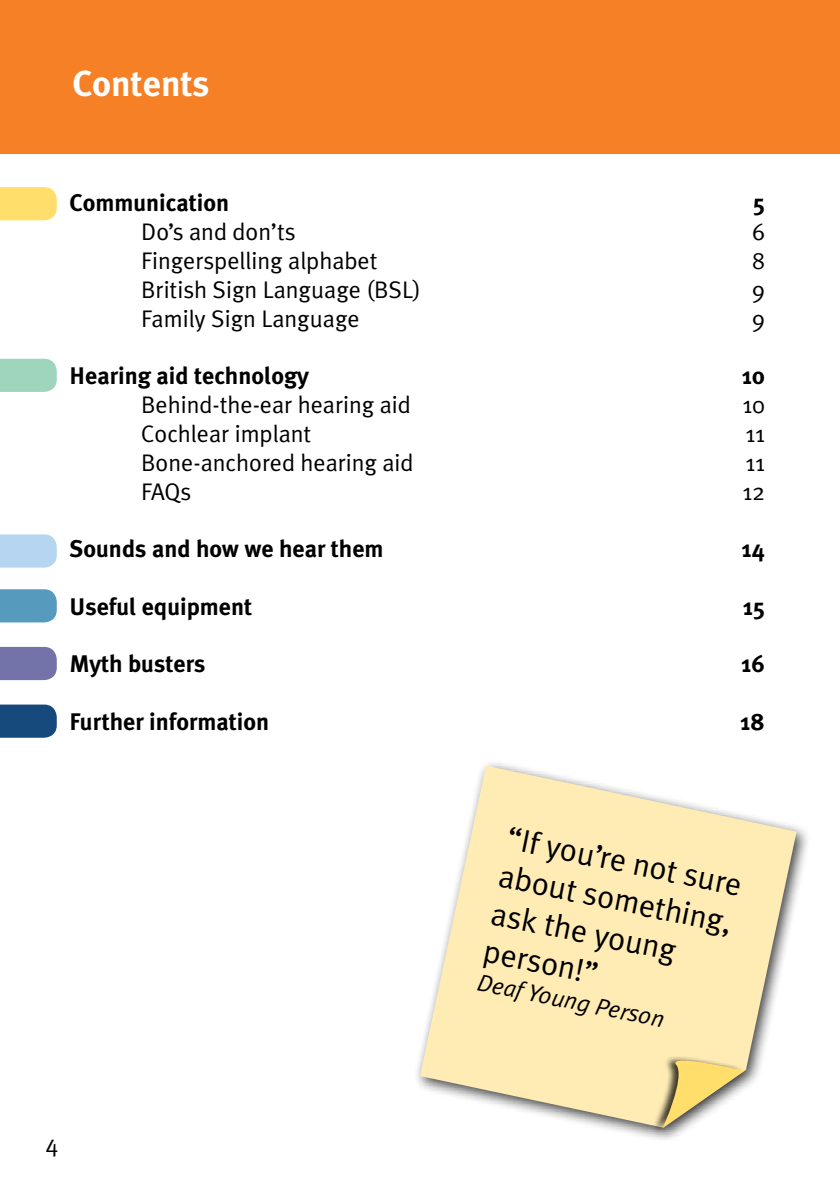
<style>
.page{position:relative;width:840px;height:1191px;background:#fff}
.page>*{position:absolute;margin:0;border:0;box-sizing:border-box;transform-origin:0 0}
.t1{font:700 36px "Meta Plus";color:#fff}
.t2{font:32px/38.6px "Meta Plus Normal";color:#000}
.t3{font:24px "Meta Plus Normal";color:#000}
.t4{font:700 24px "Meta Plus";color:#000}
.t5{font:italic 24px "Meta Plus Normal";color:#000}
</style>
<div class="page">
<svg style="left:0;top:534px;width:57px;height:33px;background:#b8d6f0"></svg>
<svg style="left:0;top:589px;width:57px;height:33px;background:#5d9fc0"></svg>
<div style="left:0;top:647px;width:57px;height:33px;background:#7473a9"></div>
<svg style="left:0;top:704px;width:57px;height:33px;background:#225382"></svg>
<svg style="left:420px;top:765px;width:376px;height:362px;fill:#ffecb4"></svg>
<div style="left:651px;top:1055px;width:92px;height:78px;background:#000;opacity:.75"></div>
<svg style="left:662px;top:1052px;width:82px;height:75px"></svg>
<div style="left:0;top:0;width:839px;height:153px;background:#f58025"></div>
<svg style="left:0;top:187px;width:57px;height:33px;background:#ffdf71"></svg>
<div style="left:0;top:359px;width:57px;height:33px;background:#9fd5bc"></div>
<h1 class="t1" style="left:72px;top:63px;width:139px">Contents</h1>
<p class="t4" style="left:69px;top:189px;width:161px">Communication</p>
<p class="t4" style="left:752px;top:189px;width:13px">5</p>
<p class="t3" style="left:141px;top:218px;width:156px">Do’s and don’ts</p>
<p class="t3" style="left:751px;top:218px;width:14px">6</p>
<p class="t3" style="left:141px;top:247px;width:238px">Fingerspelling alphabet</p>
<p class="t3" style="left:751px;top:247px;width:14px">8</p>
<p class="t3" style="left:141px;top:276px;width:281px">British Sign Language (BSL)</p>
<p class="t3" style="left:751px;top:276px;width:14px">9</p>
<p class="t3" style="left:141px;top:304px;width:220px">Family Sign Language</p>
<p class="t3" style="left:751px;top:304px;width:14px">9</p>
<p class="t4" style="left:69px;top:362px;width:241px">Hearing aid technology</p>
<p class="t4" style="left:741px;top:362px;width:24px">10</p>
<p class="t3" style="left:141px;top:391px;width:271px">Behind-the-ear hearing aid</p>
<p class="t3" style="left:742px;top:391px;width:24px">10</p>
<p class="t3" style="left:141px;top:420px;width:171px">Cochlear implant</p>
<p class="t3" style="left:745px;top:420px;width:21px">11</p>
<p class="t3" style="left:141px;top:448px;width:274px">Bone-anchored hearing aid</p>
<p class="t3" style="left:745px;top:448px;width:21px">11</p>
<p class="t3" style="left:141px;top:477px;width:52px">FAQs</p>
<p class="t3" style="left:742px;top:477px;width:24px">12</p>
<p class="t4" style="left:69px;top:535px;width:315px">Sounds and how we hear them</p>
<p class="t4" style="left:741px;top:535px;width:25px">14</p>
<p class="t4" style="left:69px;top:592px;width:184px">Useful equipment</p>
<p class="t4" style="left:742px;top:592px;width:23px">15</p>
<p class="t4" style="left:69px;top:650px;width:137px">Myth busters</p>
<p class="t4" style="left:741px;top:650px;width:25px">16</p>
<p class="t4" style="left:69px;top:708px;width:201px">Further information</p>
<p class="t4" style="left:740px;top:708px;width:26px">18</p>
<h2 class="t2" style="left:511px;top:817px;width:240px;rotate:12deg">“If you’re not sure about something, ask the young person!”</h2>
<p class="t5" style="left:480px;top:968px;width:192px;rotate:11deg">Deaf Young Person</p>
<p class="t3" style="left:45px;top:1129px;width:14px">4</p>
</div>
